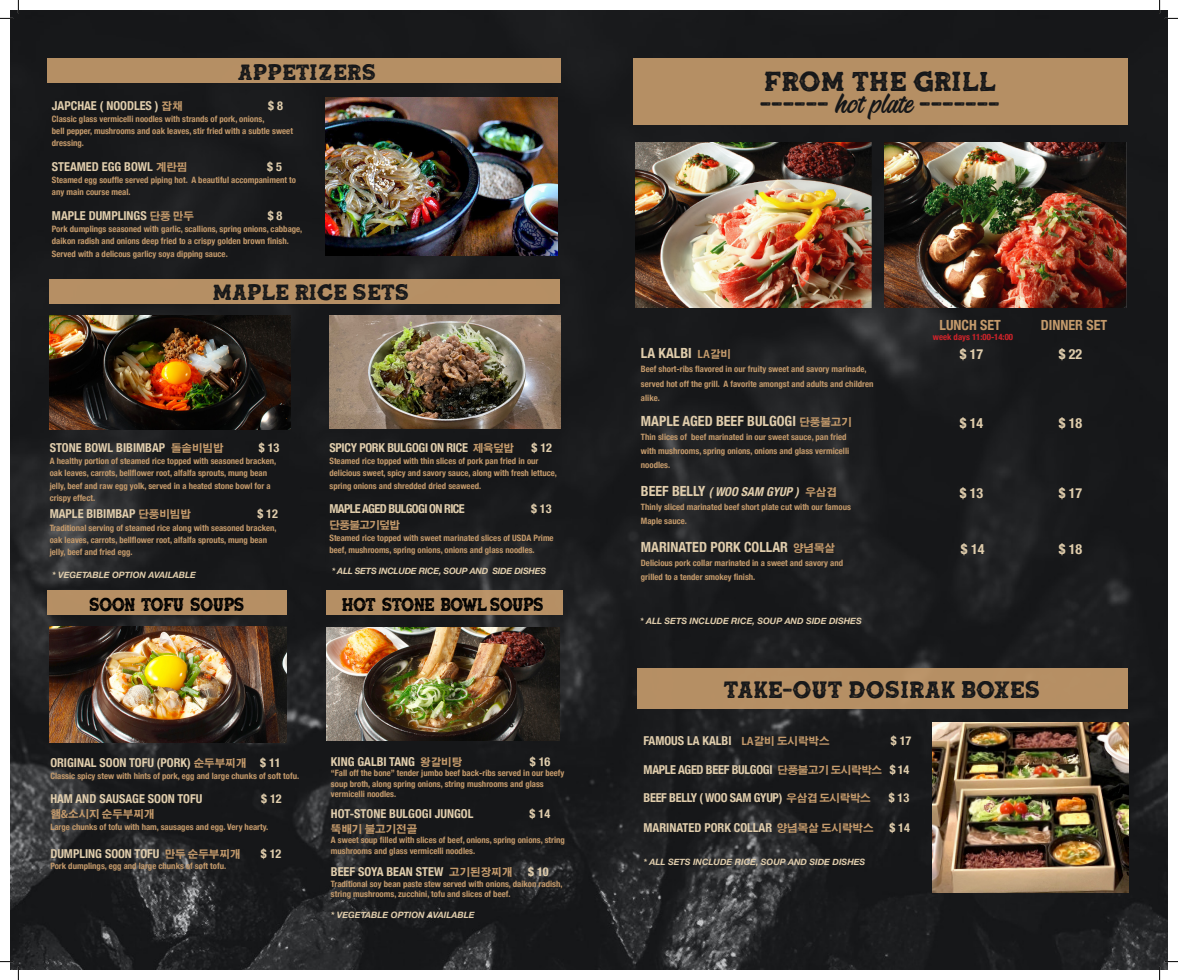
<style>
.page{position:relative;width:1178px;height:980px;background:#fff}
.page>*{position:absolute;margin:0;border:0;box-sizing:border-box;transform-origin:0 0}
.t1{font:26.25px "Calvous Spurs Stamp DEMO";color:#161719}
.t2{font:22.75px "Calvous Spurs Stamp DEMO";color:#161719}
.t3{font:21.26px "Calvous Spurs Stamp DEMO";color:#161719}
.t4{font:17.68px "Calvous Spurs Stamp DEMO";letter-spacing:-.05em;color:#000;scale:.9 1}
.t5{font:700 condensed 14px "Helvetica Neue";color:#e0cdac}
.t6{font:700 condensed 14px "Helvetica Neue";color:#c49a6b}
.t7{font:700 condensed 12.25px "Helvetica Neue";color:#e0cdac}
.t8{font:700 condensed 12.25px "Helvetica Neue";letter-spacing:-.025em;color:#e0cdac}
.t9{font:italic 700 condensed 12.25px "Helvetica Neue";color:#e0cdac}
.t10{font:700 condensed 12.25px "Helvetica Neue";letter-spacing:-.05em;color:#e0cdac}
.t11{font:700 10.5px "Adobe Gothic Std";color:#c49a6b}
.t12{font:700 10.5px "Adobe Gothic Std";letter-spacing:-.05em;color:#c49a6b}
.t13{font:700 condensed 8.75px/12.2px "Helvetica Neue";color:#c49a6b}
.t14{font:italic 700 8.75px "Helvetica Neue";color:#e0cdac}
.t15{font:italic 700 8.75px "Helvetica Neue";letter-spacing:-.025em;color:#e0cdac}
.t16{font:700 condensed 8.75px "Helvetica Neue";color:#d1232a}
.s1{font-family:"Adobe Gothic Std";font-stretch:normal;font-size:10.5px;color:#c49a6b}
.s2{font-family:"Blanchope"}
.s3{font-style:normal;font-size:14px}
.s4{font-family:"Adobe Gothic Std";font-style:normal;font-stretch:normal;font-size:10.5px;color:#c49a6b}
</style>
<div class="page">
<img style="left:11px;top:11px;width:1156px;height:957px">
<div style="left:47px;top:59px;width:513px;height:24px;background:#b58f64"></div>
<div style="left:49px;top:279px;width:510px;height:25px;background:#b68f64"></div>
<div style="left:47px;top:590px;width:239px;height:25px;background:#b68f64"></div>
<div style="left:326px;top:590px;width:236px;height:25px;background:#b68f64"></div>
<div style="left:633px;top:59px;width:495px;height:66px;background:#b58f64"></div>
<img style="left:326px;top:97px;width:232px;height:158px">
<img style="left:50px;top:315px;width:240px;height:114px">
<img style="left:635px;top:142px;width:239px;height:165px">
<img style="left:49px;top:627px;width:237px;height:115px">
<img style="left:326px;top:627px;width:233px;height:113px">
<img style="left:329px;top:315px;width:231px;height:113px">
<img style="left:885px;top:142px;width:243px;height:165px">
<img style="left:933px;top:722px;width:195px;height:170px">
<div style="left:637px;top:668px;width:491px;height:40px;background:#b68f64"></div>
<hr style="left:1007px;top:767px;width:46px;height:1px;background:#d8cebe">
<svg style="left:0;top:0;width:19px;height:19px"></svg>
<svg style="left:0;top:960px;width:19px;height:19px"></svg>
<svg style="left:1159px;top:0;width:19px;height:19px"></svg>
<svg style="left:1159px;top:960px;width:19px;height:19px"></svg>
<p class="t3" style="left:238px;top:62px;width:140px">APPETIZERS</p>
<p class="t7" style="left:52px;top:95px;width:132px">JAPCHAE ( NOODLES ) <span class="s1">잡채</span></p>
<p class="t7" style="left:268px;top:95px;width:16px">$ 8</p>
<p class="t13" style="left:52px;top:112px;width:214px">Classic glass vermicelli noodles with strands of pork, onions,</p>
<p class="t13" style="left:52px;top:124px;width:242px">bell pepper, mushrooms and oak leaves, stir fried with a subtle sweet dressing.</p>
<p class="t7" style="left:52px;top:156px;width:137px">STEAMED EGG BOWL <span class="s1">계란찜</span></p>
<p class="t7" style="left:267px;top:156px;width:16px">$ 5</p>
<p class="t13" style="left:52px;top:173px;width:245px">Steamed egg souffle served piping hot. A beautiful accompaniment to any main course meal.</p>
<p class="t7" style="left:52px;top:205px;width:144px">MAPLE DUMPLINGS <span class="s1">단풍 만두</span></p>
<p class="t7" style="left:268px;top:205px;width:16px">$ 8</p>
<p class="t13" style="left:52px;top:222px;width:252px">Pork dumplings seasoned with garlic, scallions, spring onions, cabbage, daikon radish and onions deep fried to a crispy golden brown finish.<br>Served with a delicous garlicy soya dipping sauce.</p>
<p class="t3" style="left:212px;top:282px;width:199px">MAPLE RICE SETS</p>
<p class="t7" style="left:50px;top:437px;width:175px">STONE BOWL BIBIMBAP <span class="s1">돌솥비빔밥</span></p>
<p class="t7" style="left:259px;top:437px;width:22px">$ 13</p>
<p class="t13" style="left:50px;top:454px;width:228px">A healthy portion of steamed rice topped with seasoned bracken, oak leaves, carrots, bellflower root, alfalfa sprouts, mung bean jelly, beef and raw egg yolk, served in a heated stone bowl for a crispy effect.</p>
<p class="t7" style="left:50px;top:503px;width:143px">MAPLE BIBIMBAP <span class="s1">단풍비빔밥</span></p>
<p class="t7" style="left:257px;top:503px;width:22px">$ 12</p>
<p class="t13" style="left:50px;top:520px;width:228px">Traditional serving of steamed rice along with seasoned bracken, oak leaves, carrots, bellflower root, alfalfa sprouts, mung bean jelly, beef and fried egg.</p>
<p class="t14" style="left:52px;top:567px;width:145px">* VEGETABLE OPTION AVAILABLE</p>
<p class="t8" style="left:329px;top:437px;width:186px">SPICY PORK BULGOGI ON RICE <span class="s1">제육덮밥</span></p>
<p class="t7" style="left:531px;top:437px;width:22px">$ 12</p>
<p class="t13" style="left:329px;top:454px;width:229px">Steamed rice topped with thin slices of pork pan fried in our delicious sweet, spicy and savory sauce, along with fresh lettuce, spring onions and shredded dried seaweed.</p>
<p class="t10" style="left:329px;top:498px;width:137px">MAPLE AGED BULGOGI ON RICE</p>
<p class="t7" style="left:531px;top:498px;width:22px">$ 13</p>
<p class="t12" style="left:329px;top:518px;width:72px">단풍불고기덮밥</p>
<p class="t13" style="left:329px;top:531px;width:226px">Steamed rice topped with sweet marinated slices of USDA Prime beef, mushrooms, spring onions, onions and glass noodles.</p>
<p class="t15" style="left:332px;top:564px;width:216px">* ALL SETS INCLUDE RICE, SOUP AND SIDE DISHES</p>
<p class="t4" style="left:89px;top:596px;width:174px">SOON TOFU SOUPS</p>
<p class="t4" style="left:341px;top:596px;width:226px">HOT STONE BOWL SOUPS</p>
<p class="t7" style="left:50px;top:752px;width:232px">ORIGINAL SOON TOFU (PORK) <span class="s1">순두부찌개</span> $ 11</p>
<p class="t13" style="left:50px;top:768px;width:250px">Classic spicy stew with hints of pork, egg and large chunks of soft tofu.</p>
<p class="t7" style="left:50px;top:788px;width:154px">HAM AND SAUSAGE SOON TOFU</p>
<p class="t7" style="left:261px;top:788px;width:22px">$ 12</p>
<p class="t11" style="left:50px;top:807px;width:106px">햄&amp;소시지 순두부찌개</p>
<p class="t13" style="left:50px;top:820px;width:219px">Large chunks of tofu with ham, sausages and egg. Very hearty.</p>
<p class="t7" style="left:50px;top:843px;width:192px">DUMPLING SOON TOFU <span class="s1">만두 순두부찌개</span></p>
<p class="t7" style="left:261px;top:843px;width:22px">$ 12</p>
<p class="t13" style="left:50px;top:859px;width:177px">Pork dumplings, egg and large chunks of soft tofu.</p>
<p class="t7" style="left:331px;top:751px;width:133px">KING GALBI TANG <span class="s1">왕갈비탕</span></p>
<p class="t7" style="left:530px;top:751px;width:22px">$ 16</p>
<p class="t13" style="left:331px;top:766px;width:235px">“Fall off the bone” tender jumbo beef back-ribs served in our beefy</p>
<p class="t13" style="left:331px;top:776px;width:214px">soup broth, along spring onions, string mushrooms and glass</p>
<p class="t13" style="left:331px;top:787px;width:67px">vermicelli noodles.</p>
<p class="t7" style="left:331px;top:803px;width:144px">HOT-STONE BULGOGI JUNGOL</p>
<p class="t7" style="left:530px;top:803px;width:22px">$ 14</p>
<p class="t11" style="left:331px;top:822px;width:88px">뚝배기 불고기전골</p>
<p class="t13" style="left:331px;top:834px;width:235px;line-height:10.5px">A sweet soup filled with slices of beef, onions, spring onions, string mushrooms and glass vermicelli noodles.</p>
<p class="t7" style="left:331px;top:861px;width:183px">BEEF SOYA BEAN STEW <span class="s1">고기된장찌개</span></p>
<p class="t7" style="left:528px;top:861px;width:22px">$ 10</p>
<p class="t13" style="left:331px;top:876px;width:233px">Traditional soy bean paste stew served with onions, daikon radish,</p>
<p class="t13" style="left:331px;top:887px;width:181px">string mushrooms, zucchini, tofu and slices of beef.</p>
<p class="t14" style="left:331px;top:908px;width:145px">* VEGETABLE OPTION AVAILABLE</p>
<p class="t1" style="left:764px;top:69px;width:233px">FROM THE GRILL</p>
<p class="t1" style="left:760px;top:92px;width:241px">------ <span class="s2">hot plate</span> -------</p>
<p class="t5" style="left:641px;top:342px;width:92px">LA KALBI <span class="s1">LA갈비</span></p>
<p class="t13" style="left:641px;top:361px;width:234px;line-height:14px">Beef short-ribs flavored in our fruity sweet and savory marinade, served hot off the grill. A favorite amongst and adults and children alike.</p>
<p class="t5" style="left:641px;top:409px;width:212px">MAPLE AGED BEEF BULGOGI <span class="s1">단풍불고기</span></p>
<p class="t13" style="left:641px;top:429px;width:210px;line-height:14px">Thin slices of beef marinated in our sweet sauce, pan fried with mushrooms, spring onions, onions and glass vermicelli noodles.</p>
<p class="t9" style="left:641px;top:481px;width:197px"><span class="s3">BEEF BELLY</span> (WOOSAM GYUP) <span class="s4">우삼겹</span></p>
<p class="t13" style="left:641px;top:500px;width:211px">Thinly sliced marinated beef short plate cut with our famous</p>
<p class="t13" style="left:641px;top:514px;width:47px">Maple sauce.</p>
<p class="t5" style="left:641px;top:535px;width:196px">MARINATED PORK COLLAR <span class="s1">양념목살</span></p>
<p class="t13" style="left:641px;top:556px;width:204px">Delicious pork collar marinated in a sweet and savory and</p>
<p class="t13" style="left:641px;top:570px;width:116px">grilled to a tender smokey finish.</p>
<p class="t14" style="left:640px;top:613px;width:223px">* ALL SETS INCLUDE RICE, SOUP AND SIDE DISHES</p>
<p class="t6" style="left:939px;top:313px;width:63px">LUNCH SET</p>
<p class="t6" style="left:1041px;top:313px;width:68px">DINNER SET</p>
<p class="t5" style="left:959px;top:342px;width:25px">$ 17</p>
<p class="t5" style="left:1059px;top:342px;width:25px">$ 22</p>
<p class="t16" style="left:933px;top:330px;width:82px">week days 11:00-14:00</p>
<p class="t5" style="left:959px;top:411px;width:25px">$ 14</p>
<p class="t5" style="left:1059px;top:411px;width:25px">$ 18</p>
<p class="t5" style="left:959px;top:481px;width:25px">$ 13</p>
<p class="t5" style="left:1059px;top:481px;width:25px">$ 17</p>
<p class="t5" style="left:961px;top:537px;width:25px">$ 14</p>
<p class="t5" style="left:1059px;top:537px;width:25px">$ 18</p>
<p class="t2" style="left:724px;top:679px;width:318px">TAKE-OUT DOSIRAK BOXES</p>
<p class="t7" style="left:643px;top:730px;width:187px">FAMOUS LA KALBI <span class="s1">LA갈비 도시락박스</span></p>
<p class="t7" style="left:891px;top:730px;width:22px">$ 17</p>
<p class="t8" style="left:643px;top:759px;width:267px">MAPLE AGED BEEF BULGOGI <span class="s1">단풍불고기 도시락박스</span> $ 14</p>
<p class="t8" style="left:643px;top:787px;width:229px">BEEF BELLY ( WOO SAM GYUP) <span class="s1">우삼겹 도시락박스</span></p>
<p class="t7" style="left:888px;top:787px;width:22px">$ 13</p>
<p class="t7" style="left:643px;top:817px;width:231px">MARINATED PORK COLLAR <span class="s1">양념목살 도시락박스</span></p>
<p class="t7" style="left:889px;top:817px;width:22px">$ 14</p>
<p class="t14" style="left:643px;top:854px;width:223px">* ALL SETS INCLUDE RICE, SOUP AND SIDE DISHES</p>
</div>
